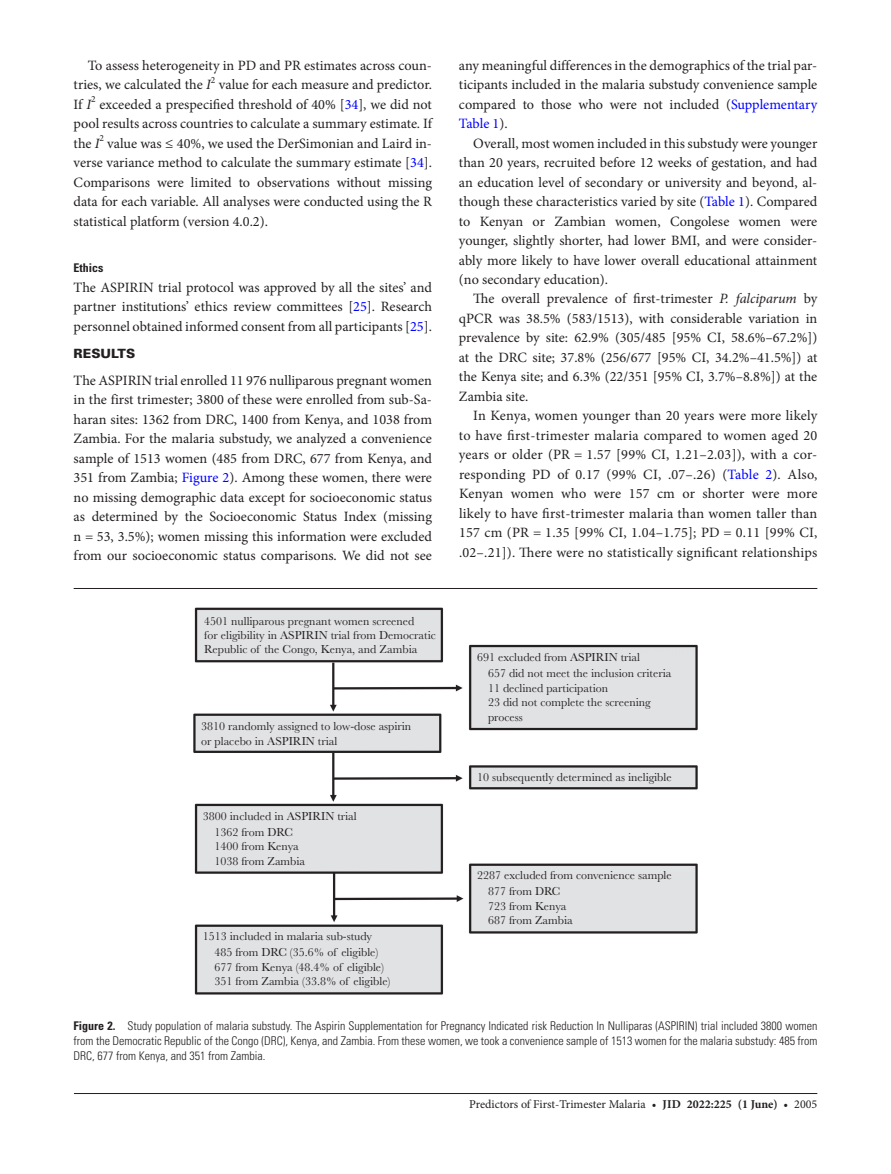
<style>
.page{position:relative;width:891px;height:1174px;background:#fff}
.page>*{position:absolute;margin:0;border:0;box-sizing:border-box;transform-origin:0 0}
.t1{font:14.25px/19.5px "Minion Pro";color:#231f20;text-align:justify}
.t2{font:900 12.75px "Univers LT Std";color:#231f20}
.t3{font:12px/14.4px "Baskerville MT Std";color:#231f20}
.t4{font:300 condensed 12px/15px "Univers LT Std";color:#231f20;text-align:justify}
.t5{font:12px "Minion Pro";color:#231f20}
.t6{font:700 condensed 12px "Univers LT Std";color:#231f20}
.s1{font-style:italic}
.s2{color:#00f}
.s3{font-weight:700}
</style>
<div class="page">
<hr style="left:74px;top:1093px;width:743px;height:1px;background:#231f20">
<img style="left:193px;top:607px;width:505px;height:388px">
<hr style="left:74px;top:588px;width:743px;height:1px;background:#231f20">
<p class="t1" style="left:74px;top:55px;width:360px;text-indent:14px">To assess heterogeneity in PD and PR estimates across coun&shy;tries, we calculated the <span class="s1">I</span><sup>2</sup> value for each measure and predictor.<br>If <span class="s1">I</span><sup>2</sup> exceeded a prespecified threshold of 40% [<span class="s2">34</span>], we did not pool results across countries to calculate a summary estimate. If the <span class="s1">I</span><sup>2</sup> value was ≤ 40%, we used the DerSimonian and Laird in&shy;verse variance method to calculate the summary estimate [<span class="s2">34</span>].<br>Comparisons were limited to observations without missing data for each variable. All analyses were conducted using the R statistical platform (version 4.0.2).</p>
<p class="t6" style="left:74px;top:260px;width:31px">Ethics</p>
<p class="t1" style="left:74px;top:277px;width:360px">The ASPIRIN trial protocol was approved by all the sites’ and partner institutions’ ethics review committees [<span class="s2">25</span>]. Research personnel obtained informed consent from all participants [<span class="s2">25</span>].</p>
<p class="t2" style="left:74px;top:345px;width:63px">RESULTS</p>
<p class="t1" style="left:74px;top:370px;width:360px">The ASPIRIN trial enrolled 11 976 nulliparous pregnant women in the first trimester; 3800 of these were enrolled from sub-Sa&shy;haran sites: 1362 from DRC, 1400 from Kenya, and 1038 from Zambia. For the malaria substudy, we analyzed a convenience sample of 1513 women (485 from DRC, 677 from Kenya, and 351 from Zambia; <span class="s2">Figure 2</span>). Among these women, there were no missing demographic data except for socioeconomic status as determined by the Socioeconomic Status Index (missing n = 53, 3.5%); women missing this information were excluded from our socioeconomic status comparisons. We did not see</p>
<p class="t3" style="left:204px;top:613px;width:233px">4501 nulliparous pregnant women screened<br>for eligibility in ASPIRIN trial from Democratic<br>Republic of the Congo, Kenya, and Zambia</p>
<p class="t3" style="left:201px;top:719px;width:212px">3810 randomly assigned to low-dose aspirin or placebo in ASPIRIN trial</p>
<p class="t3" style="left:203px;top:809px;width:155px">3800 included in ASPIRIN trial</p>
<p class="t3" style="left:214px;top:825px;width:92px">1362 from DRC<br>1400 from Kenya<br>1038 from Zambia</p>
<p class="t3" style="left:203px;top:929px;width:171px">1513 included in malaria sub-study</p>
<p class="t3" style="left:214px;top:945px;width:178px">485 from DRC (35.6% of eligible)<br>677 from Kenya (48.4% of eligible)<br>351 from Zambia (33.8% of eligible)</p>
<p class="t1" style="left:459px;top:55px;width:360px">any meaningful differences in the demographics of the trial par&shy;ticipants included in the malaria substudy convenience sample compared to those who were not included (<span class="s2">Supplementary Table 1</span>).</p>
<p class="t1" style="left:459px;top:133px;width:360px;text-indent:14px">Overall, most women included in this substudy were younger than 20 years, recruited before 12 weeks of gestation, and had an education level of secondary or university and beyond, al&shy;though these characteristics varied by site (<span class="s2">Table 1</span>). Compared to Kenyan or Zambian women, Congolese women were younger, slightly shorter, had lower BMI, and were consider&shy;ably more likely to have lower overall educational attainment (no secondary education).</p>
<p class="t1" style="left:459px;top:289px;width:360px;text-indent:14px">The overall prevalence of first-trimester <span class="s1">P. falciparum</span> by qPCR was 38.5% (583/1513), with considerable variation in prevalence by site: 62.9% (305/485 [95% CI, 58.6%–67.2%]) at the DRC site; 37.8% (256/677 [95% CI, 34.2%–41.5%]) at the Kenya site; and 6.3% (22/351 [95% CI, 3.7%–8.8%]) at the Zambia site.</p>
<p class="t1" style="left:459px;top:406px;width:360px;text-indent:14px">In Kenya, women younger than 20 years were more likely to have first-trimester malaria compared to women aged 20 years or older (PR = 1.57 [99% CI, 1.21–2.03]), with a cor&shy;responding PD of 0.17 (99% CI, .07–.26) (<span class="s2">Table 2</span>). Also, Kenyan women who were 157 cm or shorter were more likely to have first-trimester malaria than women taller than 157 cm (PR = 1.35 [99% CI, 1.04–1.75]; PD = 0.11 [99% CI, .02–.21]). There were no statistically significant relationships</p>
<p class="t3" style="left:488px;top:649px;width:185px;line-height:16px;text-indent:-11px">691 excluded from ASPIRIN trial<br>657 did not meet the inclusion criteria</p>
<p class="t3" style="left:488px;top:681px;width:164px">11 declined participation<br>23 did not complete the screening process</p>
<p class="t3" style="left:477px;top:770px;width:196px">10 subsequently determined as ineligible</p>
<p class="t3" style="left:477px;top:868px;width:196px">2287 excluded from convenience sample</p>
<p class="t3" style="left:488px;top:884px;width:86px">877 from DRC<br>723 from Kenya<br>687 from Zambia</p>
<p class="t4" style="left:74px;top:1018px;width:745px"><span class="s3">Figure 2.</span> Study population of malaria substudy. The Aspirin Supplementation for Pregnancy Indicated risk Reduction In Nulliparas (ASPIRIN) trial included 3800 women from the Democratic Republic of the Congo (DRC), Kenya, and Zambia. From these women, we took a convenience sample of 1513 women for the malaria substudy: 485 from DRC, 677 from Kenya, and 351 from Zambia.</p>
<p class="t5" style="left:469px;top:1096px;width:350px">Predictors of First-Trimester Malaria • <span class="s3">JID 2022:225 (1 June)</span> • 2005</p>
</div>
